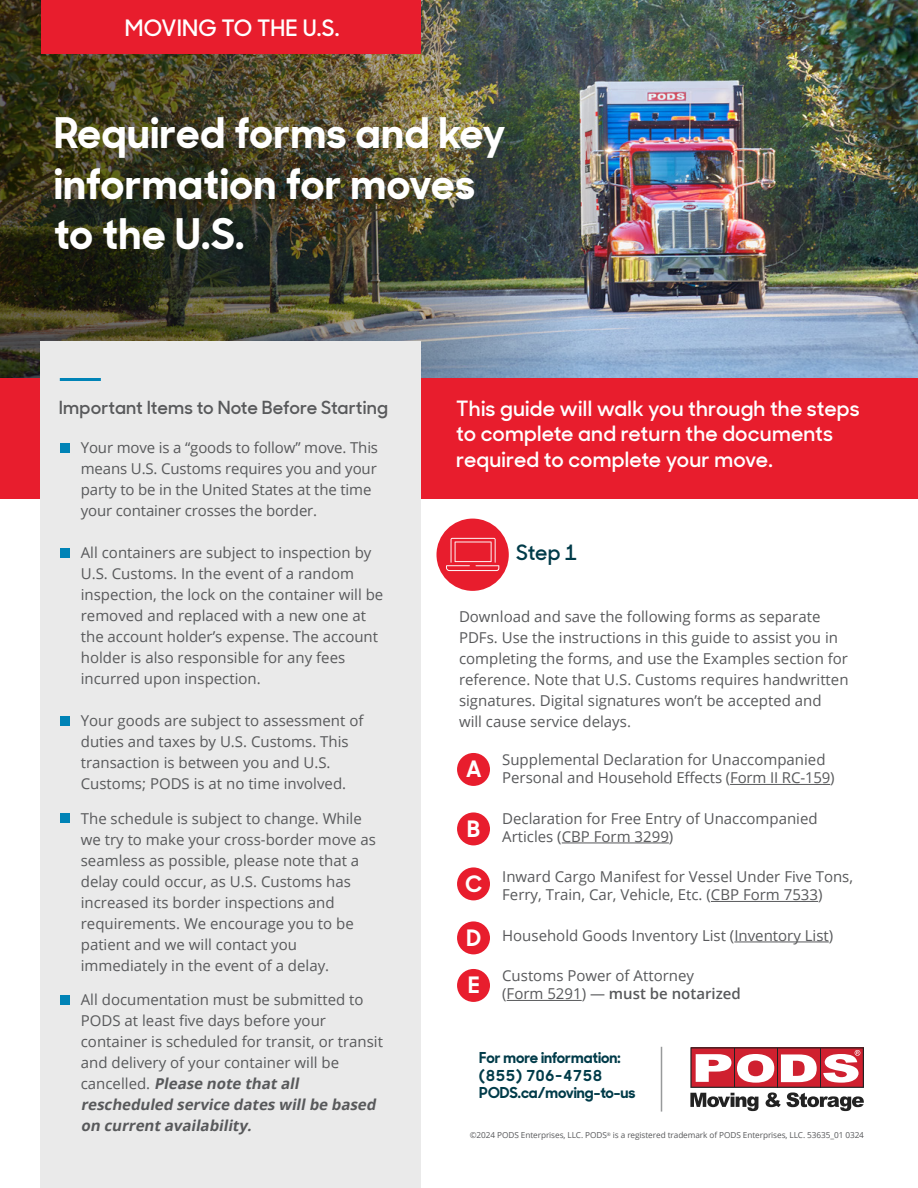
<style>
.page{position:relative;width:918px;height:1188px;background:#fff}
.page>*{position:absolute;margin:0;border:0;box-sizing:border-box;transform-origin:0 0}
.t1{font:700 42px/50.4px "Sharp Sans Display No 1";letter-spacing:.02em;color:#fff}
.t2{font:600 22.5px "Sharp Sans Display No 1";letter-spacing:.01em;color:#fff}
.t3{font:700 22.5px/47.5px "Sharp Sans Display No 1";color:#fff}
.t4{font:600 21px/25.2px "Sharp Sans Display No 1";letter-spacing:.01em;color:#fff}
.t5{font:600 21px "Sharp Sans Display No 1";color:#003b49}
.t6{font:600 18px "Sharp Sans Display No 1";letter-spacing:.01em;color:#58595b}
.t7{font:15px/21px "Open Sans";color:#58595b}
.t8{font:700 15px/18px "Sharp Sans Display No 1";color:#003b49}
.t9{font:8.25px "Open Sans";letter-spacing:-.01em;color:#58595b}
.s1{font-weight:700;font-style:italic}
.s2{font-weight:600}
</style>
<div class="page">
<img style="left:578px;top:0;width:340px;height:378px">
<img style="left:0;top:0;width:578px;height:378px">
<div style="left:0;top:378px;width:918px;height:121px;background:#e81d2d"></div>
<div style="left:41px;top:0;width:379px;height:54px;background:#e81d2d"></div>
<div style="left:40px;top:341px;width:380px;height:847px;background:#eaeaea"></div>
<svg style="left:438px;top:520px;width:69px;height:70px"></svg>
<div style="left:432px;top:514px;width:81px;height:81px;border:4px solid #fff;border-radius:50%"></div>
<hr style="left:60px;top:378px;width:41px;height:3px;background:#0083b6">
<div style="left:60px;top:443px;width:10px;height:10px;background:#0083b6"></div>
<div style="left:60px;top:548px;width:10px;height:9px;background:#0083b6"></div>
<div style="left:60px;top:716px;width:10px;height:9px;background:#0083b6"></div>
<div style="left:60px;top:813px;width:10px;height:10px;background:#0083b6"></div>
<div style="left:60px;top:995px;width:10px;height:9px;background:#0083b6"></div>
<div style="left:456px;top:752px;width:35px;height:35px;background:#e81d2d;border-radius:50%"></div>
<div style="left:455px;top:751px;width:37px;height:37px;border:2px solid #fff;border-radius:50%"></div>
<div style="left:456px;top:811px;width:35px;height:36px;background:#e81d2d;border-radius:50%"></div>
<div style="left:455px;top:810px;width:37px;height:38px;border:2px solid #fff;border-radius:50%"></div>
<div style="left:456px;top:866px;width:35px;height:36px;background:#e81d2d;border-radius:50%"></div>
<div style="left:455px;top:865px;width:37px;height:38px;border:2px solid #fff;border-radius:50%"></div>
<div style="left:456px;top:920px;width:35px;height:36px;background:#e81d2d;border-radius:50%"></div>
<div style="left:455px;top:919px;width:37px;height:38px;border:2px solid #fff;border-radius:50%"></div>
<div style="left:456px;top:968px;width:35px;height:35px;background:#e81d2d;border-radius:50%"></div>
<div style="left:455px;top:967px;width:37px;height:37px;border:2px solid #fff;border-radius:50%"></div>
<hr style="left:730px;top:784px;width:100px;height:1px;background:#58595b">
<hr style="left:562px;top:843px;width:107px;height:1px;background:#58595b">
<hr style="left:711px;top:901px;width:107px;height:1px;background:#58595b">
<hr style="left:734px;top:942px;width:95px;height:1px;background:#58595b">
<hr style="left:507px;top:1000px;width:75px;height:1px;background:#58595b">
<svg style="left:690px;top:1047px;width:174px;height:64px"></svg>
<hr style="left:661px;top:1047px;width:1px;height:65px;background:#989a9b">
<h2 class="t2" style="left:125px;top:11px;width:216px">MOVING TO THE U.S.</h2>
<h1 class="t1" style="left:54px;top:104px;width:453px">Required forms and key information for moves to the U.S.</h1>
<p class="t6" style="left:59px;top:394px;width:331px">Important Items to Note Before Starting</p>
<p class="t7" style="left:81px;top:437px;width:299px">Your move is a “goods to follow” move. This means U.S. Customs requires you and your party to be in the United States at the time your container crosses the border.</p>
<p class="t7" style="left:81px;top:542px;width:304px">All containers are subject to inspection by U.S. Customs. In the event of a random inspection, the lock on the container will be removed and replaced with a new one at the account holder’s expense. The account holder is also responsible for any fees incurred upon inspection.</p>
<p class="t7" style="left:81px;top:710px;width:284px">Your goods are subject to assessment of duties and taxes by U.S. Customs. This transaction is between you and U.S.<br>Customs; PODS is at no time involved.</p>
<p class="t7" style="left:81px;top:807px;width:297px">The schedule is subject to change. While we try to make your cross-border move as seamless as possible, please note that a delay could occur, as U.S. Customs has increased its border inspections and requirements. We encourage you to be patient and we will contact you immediately in the event of a delay.</p>
<p class="t7" style="left:81px;top:989px;width:304px">All documentation must be submitted to PODS at least five days before your container is scheduled for transit, or transit and delivery of your container will be<br>c a n c e l l e d . <span class="s1">Please note thatall rescheduled service dates willbe based on currentavailability.</span></p>
<h3 class="t4" style="left:456px;top:395px;width:405px">This guide will walk you through the steps to complete and return the documents required to complete your move.</h3>
<h3 class="t5" style="left:516px;top:536px;width:63px">Step 1</h3>
<p class="t7" style="left:459px;top:605px;width:391px">Download and save the following forms as separate PDFs. Use the instructions in this guide to assist you in completing the forms, and use the Examples section for reference. Note that U.S. Customs requires handwritten signatures. Digital signatures won’t be accepted and<br>will cause service delays.</p>
<h2 class="t3" style="left:466px;top:743px;width:17px">A</h2>
<p class="t7" style="left:502px;top:750px;width:334px;line-height:18px">Supplemental Declaration for Unaccompanied<br>Personal and Household Effects (Form II RC-159)</p>
<p class="t7" style="left:502px;top:809px;width:317px;line-height:18px">Declaration for Free Entry of Unaccompanied<br>Articles (CBP Form 3299)</p>
<p class="t7" style="left:502px;top:867px;width:352px;line-height:18px">Inward Cargo Manifest for Vessel Under Five Tons,<br>Ferry, Train, Car, Vehicle, Etc. (CBP Form 7533)</p>
<p class="t7" style="left:502px;top:924px;width:333px">Household Goods Inventory List (Inventory List)</p>
<p class="t7" style="left:502px;top:966px;width:240px;line-height:18px">Customs Power of Attorney<br>(Form 5291) — <span class="s2">must be notarized</span></p>
<h2 class="t3" style="left:467px;top:803px;width:14px">B</h2>
<h2 class="t3" style="left:465px;top:858px;width:18px">C</h2>
<h2 class="t3" style="left:466px;top:912px;width:16px">D<br>E</h2>
<p class="t8" style="left:479px;top:1047px;width:143px">For more information: (855) 706-4758</p>
<p class="t8" style="left:479px;top:1082px;width:158px">PODS.ca/moving-to-us</p>
<p class="t9" style="left:470px;top:1130px;width:396px">©2024 PODS Enterprises, LLC. PODS<sup>®</sup> is a registered trademark of PODS Enterprises, LLC. 53635_01 0324</p>
</div>
